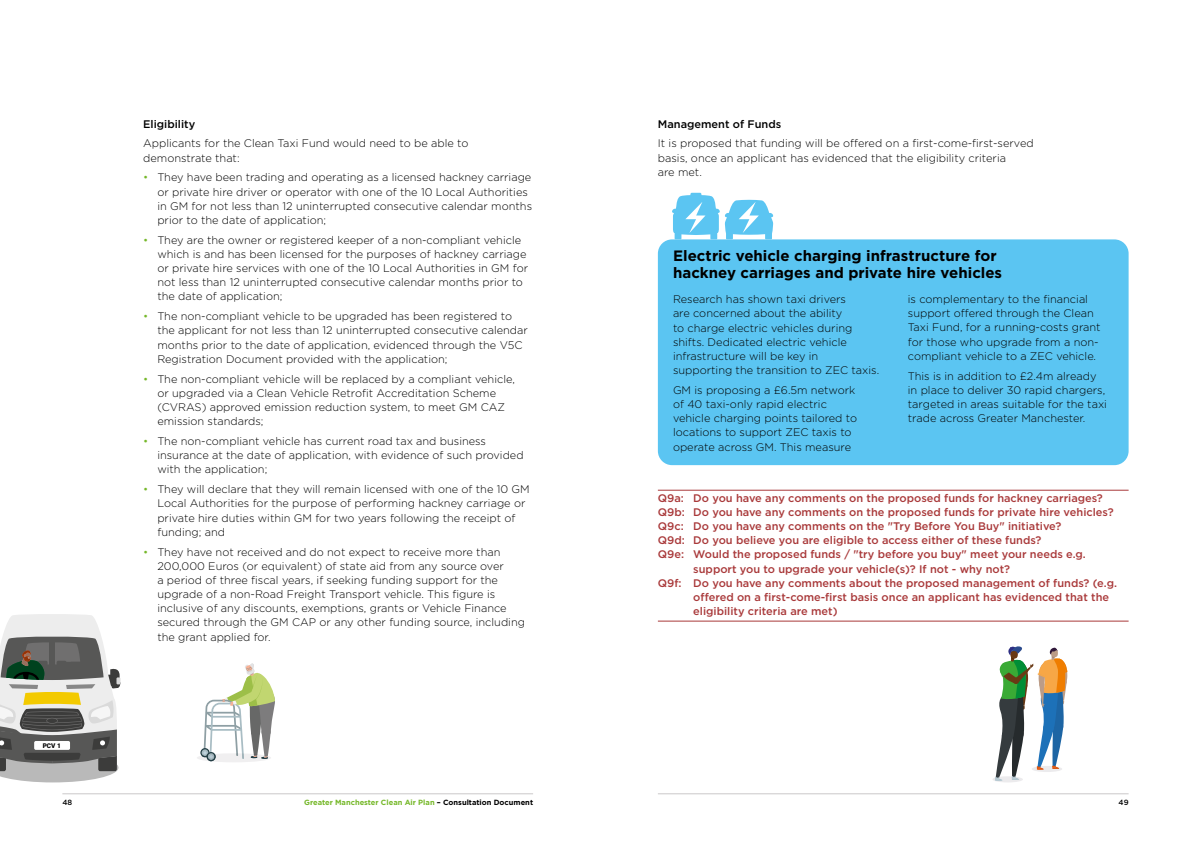
<style>
.page{position:relative;width:1191px;height:842px;background:#fff}
.page>*{position:absolute;margin:0;border:0;box-sizing:border-box;transform-origin:0 0}
.t1{font:700 15px/17px "Gotham HTF";color:#000}
.t2{font:300 11px/14.2px "Gotham HTF";color:#000}
.t3{font:500 11px "Gotham HTF";color:#a9393a}
.t4{font:500 11px "Gotham HTF";color:#000}
.t5{font:700 7.5px "Gotham HTF";color:#76b82a}
.t6{font:500 7.5px "Gotham HTF";color:#000}
.t7{font:900 6.5px "Roboto";color:#000}
.s1{color:#76b82a}
.s2{color:#000}
</style>
<div class="page">
<svg style="left:0;top:614px;width:121px;height:168px;background:#a3a39b"></svg>
<svg style="left:197px;top:663px;width:78px;height:99px"></svg>
<hr style="left:658px;top:490px;width:470px;height:1px;background:#a9393a">
<hr style="left:658px;top:621px;width:470px;height:1px;background:#a9393a">
<div style="left:658px;top:239px;width:470px;height:226px;background:#5bc5f2;border-radius:14px"></div>
<svg style="left:672px;top:193px;width:101px;height:46px"></svg>
<svg style="left:993px;top:646px;width:75px;height:136px"></svg>
<hr style="left:62px;top:793px;width:471px;height:1px;background:#cac8c9">
<hr style="left:658px;top:793px;width:470px;height:1px;background:#cac8c9">
<p class="t7" style="left:43px;top:741px;width:20px">PCV 1</p>
<p class="t4" style="left:143px;top:117px;width:54px">Eligibility</p>
<p class="t2" style="left:143px;top:136px;width:327px">Applicants for the Clean Taxi Fund would need to be able to demonstrate that:</p>
<p class="t2" style="left:157px;top:170px;width:376px;text-indent:-14px"><span class="s1">•</span> They have been trading and operating as a licensed hackney carriage or private hire driver or operator with one of the 10 Local Authorities in GM for not less than 12 uninterrupted consecutive calendar months prior to the date of application;</p>
<p class="t2" style="left:157px;top:233px;width:372px;text-indent:-14px"><span class="s1">•</span> They are the owner or registered keeper of a non-compliant vehicle which is and has been licensed for the purposes of hackney carriage or private hire services with one of the 10 Local Authorities in GM for not less than 12 uninterrupted consecutive calendar months prior to the date of application;</p>
<p class="t2" style="left:157px;top:309px;width:372px;text-indent:-14px"><span class="s1">•</span> The non-compliant vehicle to be upgraded has been registered to the applicant for not less than 12 uninterrupted consecutive calendar months prior to the date of application, evidenced through the V5C Registration Document provided with the application;</p>
<p class="t2" style="left:157px;top:372px;width:359px;text-indent:-14px"><span class="s1">•</span> The non-compliant vehicle will be replaced by a compliant vehicle, or upgraded via a Clean Vehicle Retrofit Accreditation Scheme (CVRAS) approved emission reduction system, to meet GM CAZ emission standards;</p>
<p class="t2" style="left:157px;top:434px;width:368px;text-indent:-14px"><span class="s1">•</span> The non-compliant vehicle has current road tax and business insurance at the date of application, with evidence of such provided with the application;</p>
<p class="t2" style="left:157px;top:482px;width:374px;text-indent:-14px"><span class="s1">•</span> They will declare that they will remain licensed with one of the 10 GM Local Authorities for the purpose of performing hackney carriage or private hire duties within GM for two years following the receipt of funding; and</p>
<p class="t2" style="left:157px;top:544px;width:369px;text-indent:-14px"><span class="s1">•</span> They have not received and do not expect to receive more than 200,000 Euros (or equivalent) of state aid from any source over<br>a period of three fiscal years, if seeking funding support for the upgrade of a non-Road Freight Transport vehicle. This figure is inclusive of any discounts, exemptions, grants or Vehicle Finance secured through the GM CAP or any other funding source, including the grant applied for.</p>
<p class="t4" style="left:658px;top:117px;width:125px">Management of Funds</p>
<p class="t2" style="left:658px;top:136px;width:377px">It is proposed that funding will be offered on a first-come-first-served basis, once an applicant has evidenced that the eligibility criteria<br>are met.</p>
<h1 class="t1" style="left:673px;top:246px;width:330px">Electric vehicle charging infrastructure for hackney carriages and private hire vehicles</h1>
<p class="t2" style="left:673px;top:292px;width:208px">Research has shown taxi drivers<br>are concerned about the ability<br>to charge electric vehicles during shifts. Dedicated electric vehicle infrastructure will be key in supporting the transition to ZEC taxis.</p>
<p class="t2" style="left:673px;top:383px;width:186px">GM is proposing a £6.5m network of 40 taxi-only rapid electric vehicle charging points tailored to locations to support ZEC taxis to operate across GM. This measure</p>
<p class="t2" style="left:908px;top:292px;width:194px">is complementary to the financial support offered through the Clean Taxi Fund, for a running-costs grant for those who upgrade from a non&shy;compliant vehicle to a ZEC vehicle.</p>
<p class="t2" style="left:908px;top:369px;width:201px">This is in addition to £2.4m already in place to deliver 30 rapid chargers, targeted in areas suitable for the taxi trade across Greater Manchester.</p>
<p class="t3" style="left:658px;top:492px;width:446px">Q9a: Do you have any comments on the proposed funds for hackney carriages?</p>
<p class="t3" style="left:658px;top:506px;width:457px">Q9b: Do you have any comments on the proposed funds for private hire vehicles?</p>
<p class="t3" style="left:658px;top:520px;width:405px">Q9c: Do you have any comments on the "Try Before You Buy" initiative?</p>
<p class="t3" style="left:658px;top:534px;width:385px">Q9d: Do you believe you are eligible to access either of these funds?</p>
<p class="t3" style="left:658px;top:548px;width:429px">Q9e: Would the proposed funds / "try before you buy" meet your needs e.g.</p>
<p class="t3" style="left:693px;top:562px;width:318px">support you to upgrade your vehicle(s)? If not - why not?</p>
<p class="t3" style="left:658px;top:577px;width:460px">Q9f: Do you have any comments about the proposed management of funds? (e.g.</p>
<p class="t3" style="left:693px;top:591px;width:417px">offered on a first-come-first basis once an applicant has evidenced that the</p>
<p class="t3" style="left:693px;top:605px;width:146px">eligibility criteria are met)</p>
<p class="t6" style="left:62px;top:798px;width:11px">48</p>
<p class="t5" style="left:304px;top:798px;width:230px">Greater Manchester Clean Air Plan <span class="s2">– Consultation Document</span></p>
<p class="t6" style="left:1118px;top:798px;width:11px">49</p>
</div>
